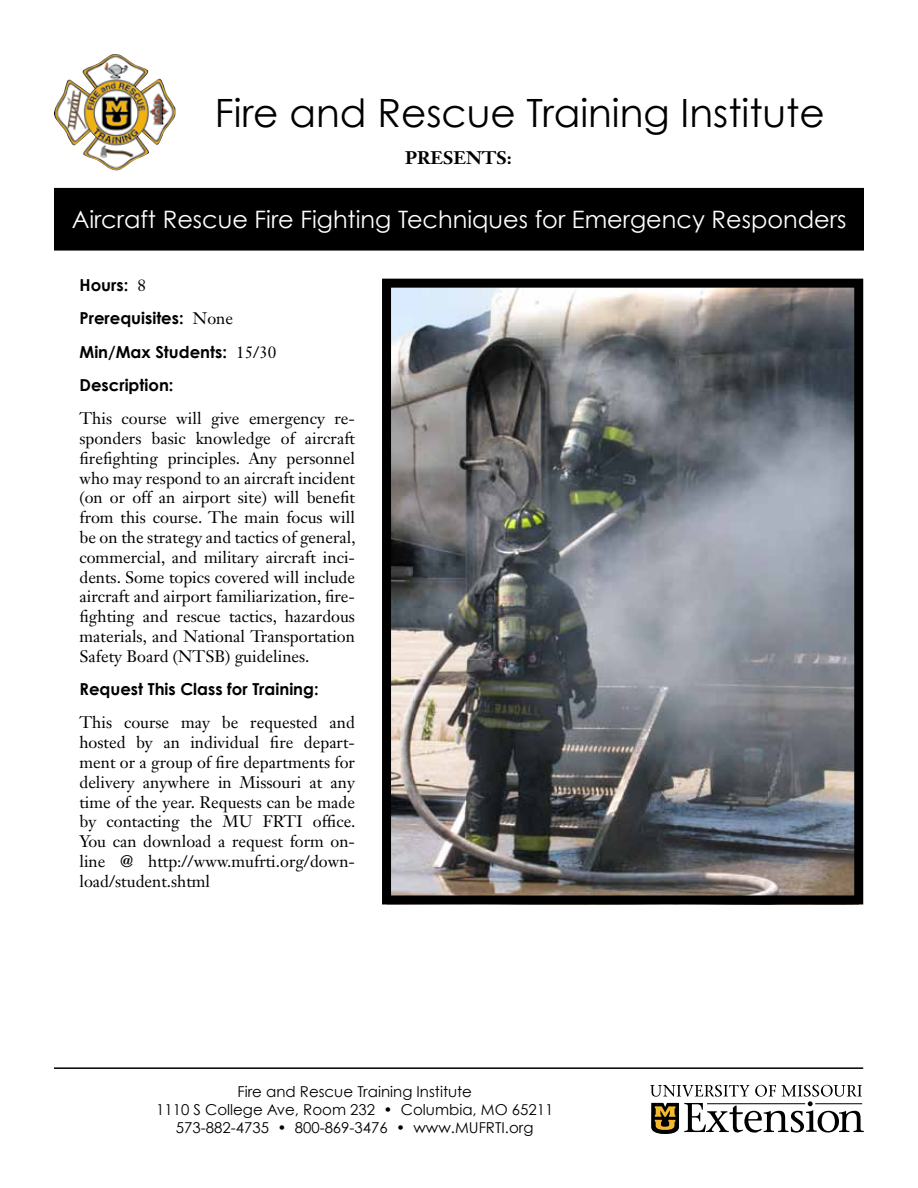
<style>
.page{position:relative;width:918px;height:1188px;background:#fff}
.page>*{position:absolute;margin:0;border:0;box-sizing:border-box;transform-origin:0 0}
.t1{font:39px "Century Gothic";color:#000}
.t2{font:24px "Century Gothic";color:#fff}
.t3{font:700 18px "Janson Text LT Std";color:#000}
.t4{font:16.5px/19.8px "Janson Text LT Std";color:#000;text-align:justify}
.t5{font:700 16.5px/33.3px "Century Gothic";color:#000}
.t6{font:15px/18px "Century Gothic";color:#000;text-align:center}
.s1{font-family:"Janson Text LT Std";font-weight:400}
</style>
<div class="page">
<div style="left:55px;top:189px;width:808px;height:61px;background:#000"></div>
<div style="left:54px;top:188px;width:810px;height:63px;border:2px solid #000"></div>
<svg style="left:650px;top:1085px;width:214px;height:49px"></svg>
<img style="left:54px;top:54px;width:95px;height:116px">
<img style="left:392px;top:289px;width:461px;height:605px">
<div style="left:382px;top:279px;width:481px;height:625px;border:9px solid #000"></div>
<hr style="left:54px;top:1067px;width:809px;height:2px;background:#000">
<h1 class="t1" style="left:215px;top:89px;width:611px">Fire and Rescue Training Institute</h1>
<p class="t3" style="left:405px;top:147px;width:108px">PRESENTS:</p>
<h2 class="t2" style="left:72px;top:205px;width:776px">Aircraft Rescue Fire Fighting Techniques for Emergency Responders</h2>
<p class="t5" style="left:79px;top:268px;width:199px">Hours: <span class="s1">8<br></span>Prerequisites: <span class="s1">None<br></span>Min/Max Students: <span class="s1">15/30<br></span>Description:</p>
<p class="t4" style="left:79px;top:409px;width:278px">This course will give emergency re&shy;sponders basic knowledge of aircraft firefighting principles. Any personnel who may respond to an aircraft incident (on or off an airport site) will benefit from this course. The main focus will be on the strategy and tactics of general, commercial, and military aircraft inci&shy;dents. Some topics covered will include aircraft and airport familiarization, fire&shy;fighting and rescue tactics, hazardous materials, and National Transportation Safety Board (NTSB) guidelines.</p>
<p class="t5" style="left:79px;top:672px;width:241px">Request This Class for Training:</p>
<p class="t4" style="left:79px;top:713px;width:278px">This course may be requested and hosted by an individual fire depart&shy;ment or a group of fire departments for delivery anywhere in Missouri at any time of the year. Requests can be made by contacting the MU FRTI office.<br>You can download a request form on&shy;line @ http://www.mufrti.org/down&shy;load/student.shtml</p>
<p class="t6" style="left:156px;top:1082px;width:399px">Fire and Rescue Training Institute<br>1110 S College Ave, Room 232 • Columbia, MO 65211<br>573-882-4735 • 800-869-3476 • www.MUFRTI.org</p>
</div>
